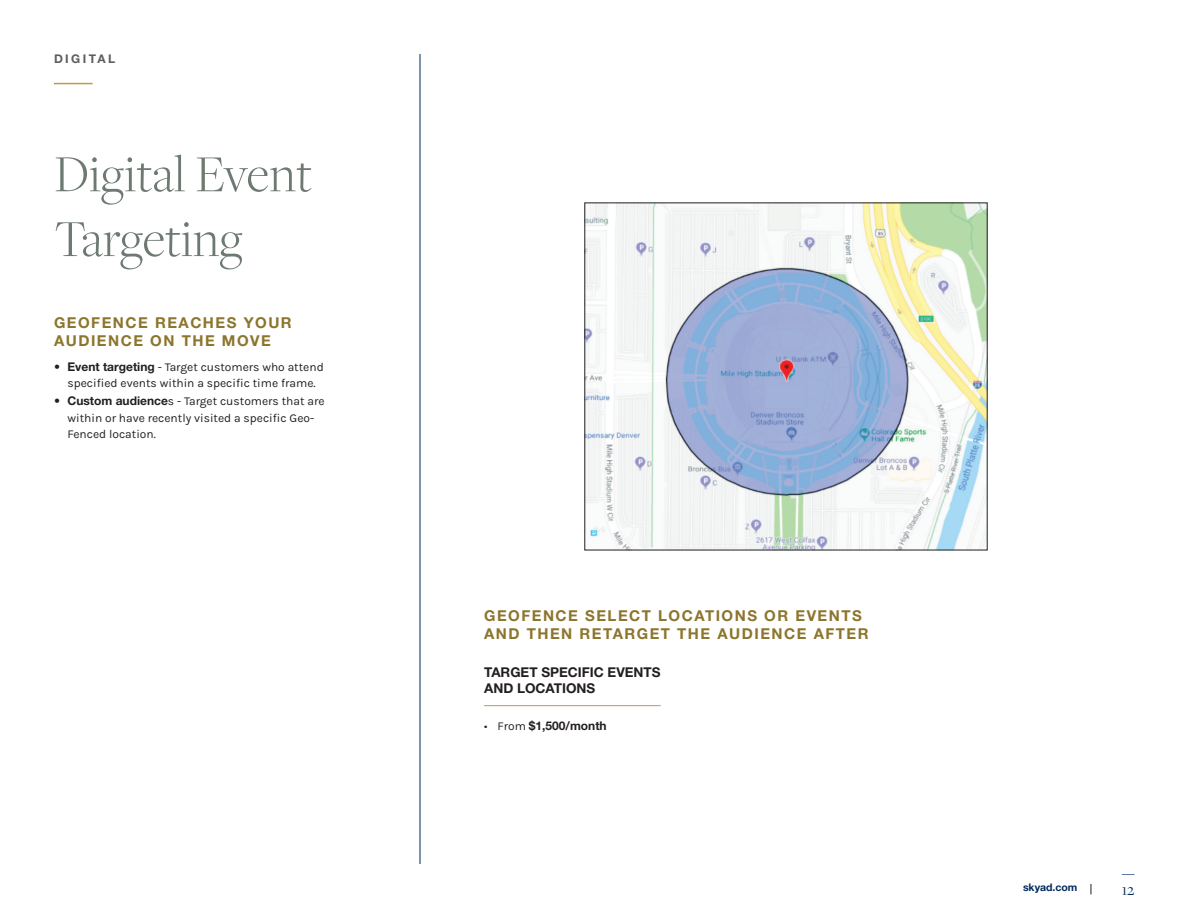
<style>
.page{position:relative;width:1188px;height:918px;background:#fff}
.page>*{position:absolute;margin:0;border:0;box-sizing:border-box;transform-origin:0 0}
.t1{font:300 54px/64.8px "Freight Disp Pro";color:#6d7a72}
.t2{font:16.5px "Freight Disp Pro";color:#00295c}
.t3{font:700 15px/18px "Helvetica Neue LT Std";letter-spacing:.1em;color:#8c752c}
.t4{font:700 13.5px/16.2px "Helvetica Neue LT Std";color:#231f20}
.t5{font:12px/16.5px "Karla";color:#231f20;text-align:center}
.t6{font:700 12px "Helvetica Neue LT Std";color:#231f20}
.t7{font:700 12px "Helvetica Neue LT Std";letter-spacing:.2em;color:#5d5d5d}
.t8{font:700 10.5px "Helvetica Neue LT Std";color:#00295c}
.s1{font-family:"Helvetica Neue LT Std";font-weight:700}
.s2{font-family:"Karla";font-weight:400}
</style>
<div class="page">
<hr style="left:54px;top:83px;width:39px;height:1px;background:#c19b3d">
<svg style="left:1122px;top:874px;width:13px;height:1px"></svg>
<hr style="left:420px;top:54px;width:1px;height:810px;background:#00295c">
<img style="left:586px;top:204px;width:400px;height:344px">
<hr style="left:484px;top:705px;width:177px;height:1px;background:#c19b3d">
<p class="t7" style="left:54px;top:51px;width:63px">DIGITAL</p>
<h1 class="t1" style="left:54px;top:140px;width:260px">Digital Event<br>Targeting</h1>
<p class="t3" style="left:54px;top:313px;width:239px">GEOFENCE REACHES YOUR<br>AUDIENCE ON THE MOVE</p>
<p class="t5" style="left:54px;top:358px;width:271px"><span class="s1">• Event targeting</span> - Target customers who attend specified events within a specific time frame.</p>
<p class="t5" style="left:68px;top:392px;width:259px;text-align:left;text-indent:-14px"><span class="s1">• Custom audience</span>s - Target customers that are within or have recently visited a specific Geo-<br>Fenced location.</p>
<p class="t3" style="left:484px;top:606px;width:386px">GEOFENCE SELECT LOCATIONS OR EVENTS<br>AND THEN RETARGET THE AUDIENCE AFTER</p>
<p class="t4" style="left:484px;top:663px;width:178px">TARGET SPECIFIC EVENTS<br>AND LOCATIONS</p>
<p class="t6" style="left:484px;top:718px;width:124px"><span class="s2">• From</span> $1,500/month</p>
<p class="t8" style="left:1023px;top:881px;width:56px">skyad.com</p>
<h2 class="t2" style="left:1122px;top:879px;width:14px">12</h2>
</div>
